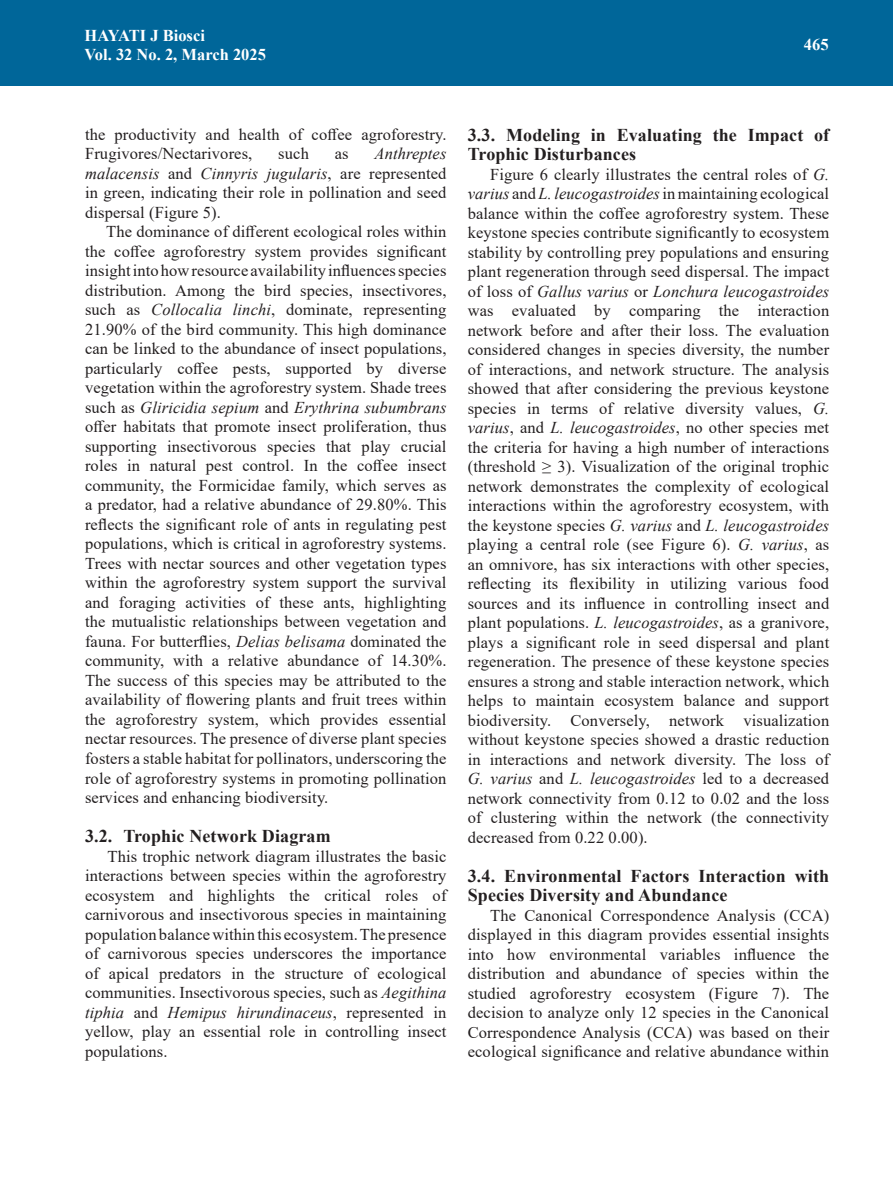
<style>
.page{position:relative;width:893px;height:1191px;background:#fff}
.page>*{position:absolute;margin:0;border:0;box-sizing:border-box;transform-origin:0 0}
.t1{font:700 18px/19.5px "Times New Roman";letter-spacing:.005em;color:#231f20}
.t2{font:16.5px/19.5px "Times New Roman";letter-spacing:.005em;color:#231f20;text-align:justify}
.t3{font:700 16.5px/19.5px "Times New Roman";color:#fff}
.s1{font-style:italic}
</style>
<div class="page">
<div style="left:0;top:0;width:893px;height:85px;background:#069"></div>
<p class="t3" style="left:85px;top:25px;width:183px">HAYATI J Biosci<br>Vol. 32 No. 2, March 2025</p>
<p class="t3" style="left:804px;top:34px;width:26px">465</p>
<p class="t2" style="left:85px;top:124px;width:363px">the productivity and health of coffee agroforestry.<br>Frugivores/Nectarivores,</p>
<p class="t2" style="left:85px;top:143px;width:363px;text-indent:289px"><span class="s1">Anthreptes malacensis</span> and <span class="s1">Cinnyris jugularis</span>, are represented in green, indicating their role in pollination and seed dispersal (Figure 5).</p>
<p class="t2" style="left:85px;top:221px;width:363px;text-indent:21px">The dominance of different ecological roles within the coffee agroforestry system provides significant insight into how resource availability influences species distribution. Among the bird species, insectivores, such as <span class="s1">Collocalia linchi</span>, dominate, representing 21.90% of the bird community. This high dominance can be linked to the abundance of insect populations, particularly coffee pests, supported by diverse vegetation within the agroforestry system. Shade trees such as <span class="s1">Gliricidia sepium</span> and <span class="s1">Erythrina subumbrans </span>offer habitats that promote insect proliferation, thus supporting insectivorous species that play crucial roles in natural pest control. In the coffee insect community, the Formicidae family, which serves as a predator, had a relative abundance of 29.80%. This reflects the significant role of ants in regulating pest populations, which is critical in agroforestry systems.<br>Trees with nectar sources and other vegetation types within the agroforestry system support the survival and foraging activities of these ants, highlighting the mutualistic relationships between vegetation and fauna. For butterflies, <span class="s1">Delias belisama</span> dominated the community, with a relative abundance of 14.30%.<br>The success of this species may be attributed to the availability of flowering plants and fruit trees within the agroforestry system, which provides essential nectar resources. The presence of diverse plant species fosters a stable habitat for pollinators, underscoring the role of agroforestry systems in promoting pollination services and enhancing biodiversity.</p>
<p class="t1" style="left:85px;top:825px;width:247px">3.2. Trophic Network Diagram</p>
<p class="t2" style="left:85px;top:845px;width:363px;text-indent:22px">This trophic network diagram illustrates the basic interactions between species within the agroforestry ecosystem and highlights the critical roles of carnivorous and insectivorous species in maintaining population balance within this ecosystem. The presence of carnivorous species underscores the importance of apical predators in the structure of ecological communities. Insectivorous species, such as <span class="s1">Aegithina tiphia</span> and <span class="s1">Hemipus hirundinaceus</span>, represented in yellow, play an essential role in controlling insect populations.</p>
<p class="t2" style="left:278px;top:143px;width:32px">such</p>
<p class="t2" style="left:335px;top:143px;width:15px">as</p>
<p class="t1" style="left:468px;top:124px;width:363px">3.3. Modeling in Evaluating the Impact of<br>Trophic Disturbances</p>
<p class="t2" style="left:468px;top:164px;width:363px;text-indent:22px">Figure 6 clearly illustrates the central roles of <span class="s1">G. varius</span> and <span class="s1">L. leucogastroides</span> in maintaining ecological balance within the coffee agroforestry system. These keystone species contribute significantly to ecosystem stability by controlling prey populations and ensuring plant regeneration through seed dispersal. The impact of loss of <span class="s1">Gallus varius</span> or <span class="s1">Lonchura leucogastroides </span>was evaluated by comparing the interaction network before and after their loss. The evaluation considered changes in species diversity, the number of interactions, and network structure. The analysis showed that after considering the previous keystone species in terms of relative diversity values, <span class="s1">G. varius</span>, and <span class="s1">L. leucogastroides</span>, no other species met the criteria for having a high number of interactions (threshold ≥ 3). Visualization of the original trophic network demonstrates the complexity of ecological interactions within the agroforestry ecosystem, with the keystone species <span class="s1">G. varius</span> and <span class="s1">L. leucogastroides </span>playing a central role (see Figure 6). <span class="s1">G. varius</span>, as an omnivore, has six interactions with other species, reflecting its flexibility in utilizing various food sources and its influence in controlling insect and plant populations. <span class="s1">L. leucogastroides</span>, as a granivore, plays a significant role in seed dispersal and plant regeneration. The presence of these keystone species ensures a strong and stable interaction network, which helps to maintain ecosystem balance and support biodiversity. Conversely, network visualization without keystone species showed a drastic reduction in interactions and network diversity. The loss of <span class="s1">G. varius</span> and <span class="s1">L. leucogastroides</span> led to a decreased network connectivity from 0.12 to 0.02 and the loss of clustering within the network (the connectivity decreased from 0.22 0.00).</p>
<p class="t1" style="left:468px;top:865px;width:363px">3.4. Environmental Factors Interaction with<br>Species Diversity and Abundance</p>
<p class="t2" style="left:468px;top:905px;width:363px;text-indent:22px">The Canonical Correspondence Analysis (CCA) displayed in this diagram provides essential insights into how environmental variables influence the distribution and abundance of species within the studied agroforestry ecosystem (Figure 7). The decision to analyze only 12 species in the Canonical Correspondence Analysis (CCA) was based on their ecological significance and relative abundance within</p>
</div>
